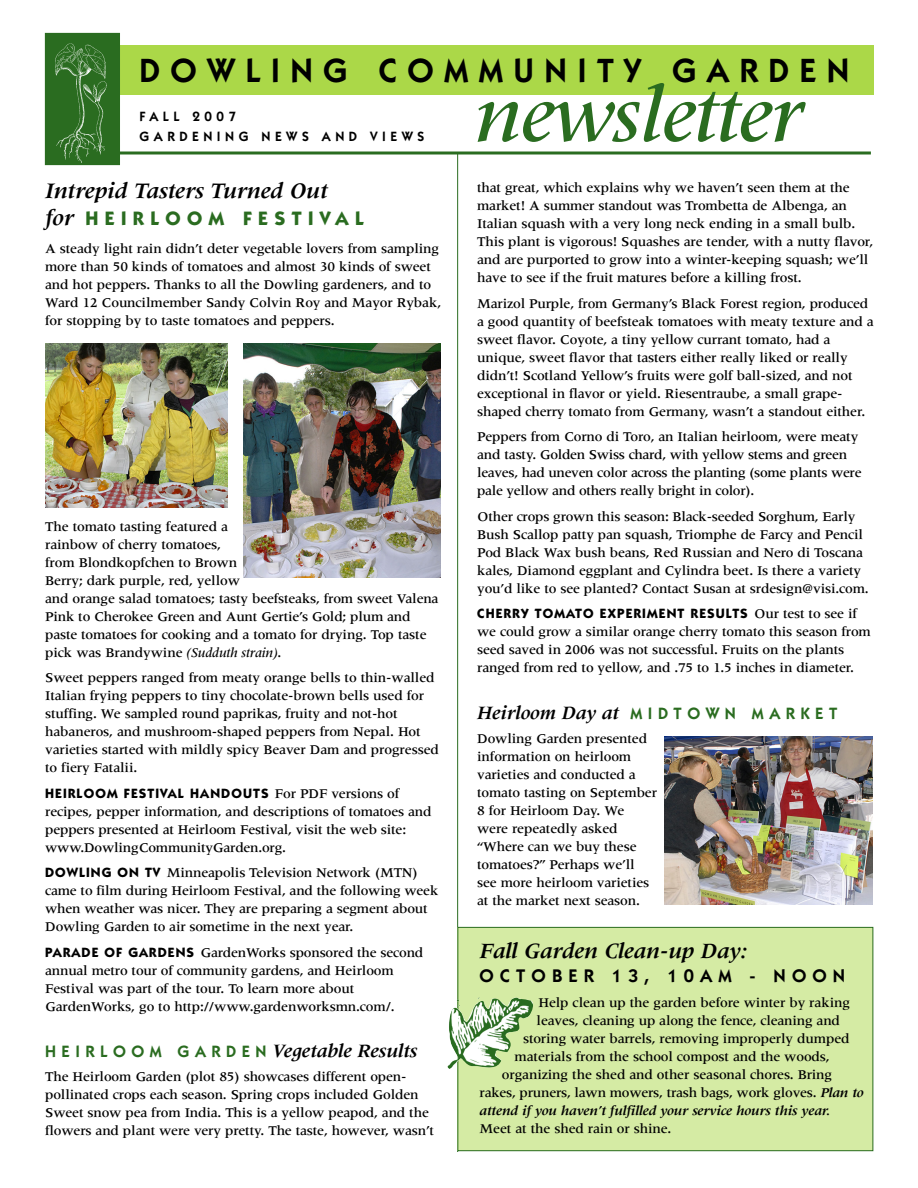
<style>
.page{position:relative;width:918px;height:1188px;background:#fff}
.page>*{position:absolute;margin:0;border:0;box-sizing:border-box;transform-origin:0 0}
.t1{font:italic 500 81px "Meridien";letter-spacing:-.015em;color:#2a6c20;scale:1.05 1}
.t2{font:600 33.75px "Itc Kabel";letter-spacing:.305em;color:#000}
.t3{font:italic 700 22.8px "Meridien";letter-spacing:-.01em;color:#000}
.t4{font:italic 700 22.5px "Meridien";letter-spacing:-.01em;color:#000}
.t5{font:italic 700 19.5px "Meridien";letter-spacing:-.01em;color:#000}
.t6{font:700 19.5px "Itc Kabel";letter-spacing:.335em;color:#2a6c20}
.t7{font:600 18.3px "Itc Kabel";letter-spacing:.335em;color:#000}
.t8{font:500 13.8px/18px "Meridien";letter-spacing:-.015em;color:#000}
.t9{font:italic 700 13.8px "Meridien";letter-spacing:-.01em;color:#000}
.t10{font:700 13.5px "Itc Kabel";letter-spacing:.085em;color:#000}
.t11{font:600 13.5px/19.5px "Itc Kabel";letter-spacing:.335em;color:#000}
.s1{font-family:"Meridien";font-style:italic;font-size:22.8px;color:#000}
.s2{font-style:italic}
.s3{font-family:"Meridien";font-weight:500;font-size:13.8px}
.s4{font-family:"Itc Kabel";font-weight:700;font-size:13.5px}
.s5{font-family:"Itc Kabel";font-weight:600;font-style:normal;font-size:16.5px;color:#2a6c20}
.s6{font-weight:700;font-style:italic}
</style>
<div class="page">
<hr style="left:114px;top:152px;width:757px;height:2px;background:#2a6c20">
<hr style="left:457px;top:153px;width:1px;height:999px;background:#2a6c20">
<div style="left:45px;top:45px;width:828px;height:49px;background:#abd848"></div>
<div style="left:45px;top:33px;width:75px;height:132px;background:#2a6c20"></div>
<img style="left:55px;top:43px;width:52px;height:120px">
<div style="left:458px;top:927px;width:415px;height:224px;background:#d5eba4"></div>
<div style="left:457px;top:927px;width:416px;height:224px;border:1px solid #2a6c20"></div>
<img style="left:447px;top:997px;width:86px;height:72px">
<img style="left:243px;top:344px;width:198px;height:234px">
<img style="left:45px;top:344px;width:182px;height:163px">
<img style="left:665px;top:736px;width:208px;height:168px">
<h2 class="t2" style="left:140px;top:58px;width:711px">DOWLING COMMUNITY GARDEN</h2>
<h1 class="t1" style="left:475px;top:83px;width:315px">newsletter</h1>
<p class="t11" style="left:140px;top:108px;width:286px">FALL 2007<br>GARDENING NEWS AND VIEWS</p>
<h3 class="t3" style="left:45px;top:182px;width:284px">Intrepid Tasters Turned Out</h3>
<h3 class="t6" style="left:45px;top:211px;width:320px"><span class="s1">for</span> HEIRLOOM FESTIVAL</h3>
<p class="t8" style="left:45px;top:241px;width:398px">A steady light rain didn’t deter vegetable lovers from sampling more than 50 kinds of tomatoes and almost 30 kinds of sweet and hot peppers. Thanks to all the Dowling gardeners, and to Ward 12 Councilmember Sandy Colvin Roy and Mayor Rybak, for stopping by to taste tomatoes and peppers.</p>
<p class="t8" style="left:45px;top:518px;width:395px">The tomato tasting featured a<br>rainbow of cherry tomatoes,<br>from Blondkopfchen to Brown<br>Berry; dark purple, red, yellow<br>and orange salad tomatoes; tasty beefsteaks, from sweet Valena Pink to Cherokee Green and Aunt Gertie’s Gold; plum and paste tomatoes for cooking and a tomato for drying. Top taste pick was Brandywine <span class="s2">(Sudduth strain)</span>.</p>
<p class="t8" style="left:45px;top:670px;width:395px">Sweet peppers ranged from meaty orange bells to thin-walled Italian frying peppers to tiny chocolate-brown bells used for stuffing. We sampled round paprikas, fruity and not-hot habaneros, and mushroom-shaped peppers from Nepal. Hot varieties started with mildly spicy Beaver Dam and progressed to fiery Fatalii.</p>
<p class="t10" style="left:45px;top:788px;width:356px">HEIRLOOM FESTIVAL HANDOUTS <span class="s3">For PDF versions of</span></p>
<p class="t8" style="left:45px;top:803px;width:388px">recipes, pepper information, and descriptions of tomatoes and peppers presented at Heirloom Festival, visit the web site: www.DowlingCommunityGarden.org.</p>
<p class="t8" style="left:45px;top:865px;width:395px"><span class="s4">DOWLING ON TV</span> Minneapolis Television Network (MTN) came to film during Heirloom Festival, and the following week when weather was nicer. They are preparing a segment about Dowling Garden to air sometime in the next year.</p>
<p class="t8" style="left:45px;top:944px;width:380px"><span class="s4">PARADE OF GARDENS</span> GardenWorks sponsored the second annual metro tour of community gardens, and Heirloom Festival was part of the tour. To learn more about GardenWorks, go to http://www.gardenworksmn.com/.</p>
<h3 class="t5" style="left:45px;top:1043px;width:374px"><span class="s5">H E I R L O O M G A R D E N</span> Vegetable Results</h3>
<p class="t8" style="left:45px;top:1069px;width:390px">The Heirloom Garden (plot 85) showcases different open&shy;pollinated crops each season. Spring crops included Golden Sweet snow pea from India. This is a yellow peapod, and the flowers and plant were very pretty. The taste, however, wasn’t</p>
<p class="t8" style="left:477px;top:180px;width:398px">that great, which explains why we haven’t seen them at the market! A summer standout was Trombetta de Albenga, an Italian squash with a very long neck ending in a small bulb.<br>This plant is vigorous! Squashes are tender, with a nutty flavor, and are purported to grow into a winter-keeping squash; we’ll have to see if the fruit matures before a killing frost.</p>
<p class="t8" style="left:477px;top:296px;width:398px">Marizol Purple, from Germany’s Black Forest region, produced a good quantity of beefsteak tomatoes with meaty texture and a sweet flavor. Coyote, a tiny yellow currant tomato, had a unique, sweet flavor that tasters either really liked or really didn’t! Scotland Yellow’s fruits were golf ball-sized, and not exceptional in flavor or yield. Riesentraube, a small grape&shy;shaped cherry tomato from Germany, wasn’t a standout either.</p>
<p class="t8" style="left:477px;top:429px;width:386px">Peppers from Corno di Toro, an Italian heirloom, were meaty and tasty. Golden Swiss chard, with yellow stems and green leaves, had uneven color across the planting (some plants were pale yellow and others really bright in color).</p>
<p class="t8" style="left:477px;top:509px;width:393px">Other crops grown this season: Black-seeded Sorghum, Early Bush Scallop patty pan squash, Triomphe de Farcy and Pencil Pod Black Wax bush beans, Red Russian and Nero di Toscana kales, Diamond eggplant and Cylindra beet. Is there a variety you’d like to see planted? Contact Susan at srdesign@visi.com.</p>
<p class="t10" style="left:477px;top:609px;width:382px">CHERRY TOMATO EXPERIMENT RESULTS <span class="s3">Our test to see if</span></p>
<p class="t8" style="left:477px;top:624px;width:395px">we could grow a similar orange cherry tomato this season from seed saved in 2006 was not successful. Fruits on the plants ranged from red to yellow, and .75 to 1.5 inches in diameter.</p>
<h3 class="t5" style="left:477px;top:705px;width:362px">Heirloom Day at <span class="s5">MIDTOWN MARKET</span></h3>
<p class="t8" style="left:477px;top:731px;width:181px">Dowling Garden presented information on heirloom varieties and conducted a tomato tasting on September<br>8 for Heirloom Day. We were repeatedly asked “Where can we buy these tomatoes?” Perhaps we’ll see more heirloom varieties at the market next season.</p>
<h3 class="t4" style="left:480px;top:942px;width:269px">Fall Garden Clean-up Day:</h3>
<h3 class="t7" style="left:480px;top:969px;width:367px">OCTOBER 13, 10AM - NOON</h3>
<p class="t8" style="left:538px;top:995px;width:313px">Help clean up the garden before winter by raking</p>
<p class="t8" style="left:537px;top:1013px;width:305px">leaves, cleaning up along the fence, cleaning and</p>
<p class="t8" style="left:523px;top:1031px;width:328px">storing water barrels, removing improperly dumped</p>
<p class="t8" style="left:515px;top:1049px;width:317px">materials from the school compost and the woods,</p>
<p class="t8" style="left:502px;top:1067px;width:332px">organizing the shed and other seasonal chores. Bring</p>
<p class="t8" style="left:480px;top:1085px;width:386px">rakes, pruners, lawn mowers, trash bags, work gloves. <span class="s6">Plan to</span></p>
<p class="t9" style="left:480px;top:1106px;width:352px">attend if you haven’t fulfilled your service hours this year.</p>
<p class="t8" style="left:480px;top:1121px;width:193px">Meet at the shed rain or shine.</p>
</div>
